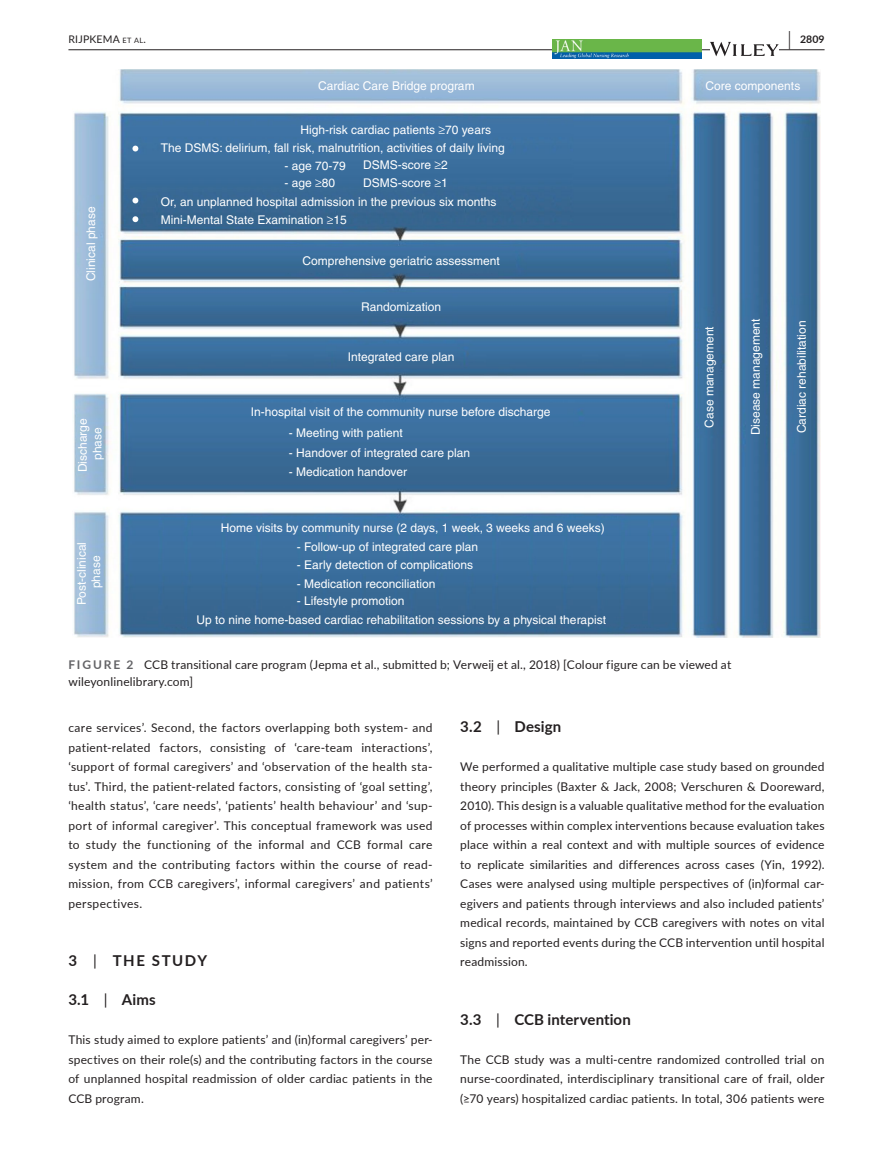
<style>
.page{position:relative;width:893px;height:1174px;background:#fff}
.page>*{position:absolute;margin:0;border:0;box-sizing:border-box;transform-origin:0 0}
.t1{font:700 15px "Lato";letter-spacing:.005em;color:#231f20}
.t2{font:700 15px "Lato";letter-spacing:.105em;color:#231f20}
.t3{font:12px/19.5px "Lato";letter-spacing:.015em;color:#231f20;text-align:justify}
.t4{font:12px/14.4px "Helvetica";color:#fff}
.t5{font:10.5px "Lato";letter-spacing:.02em;color:#231f20}
.t6{font:700 10.5px "Lato";color:#231f20}
.s1{font-size:7.35px}
.s2{font-size:19.5px}
.s3{font-weight:700;color:#636366}
.s4{font-weight:400}
</style>
<div class="page">
<hr style="left:68px;top:49px;width:756px;height:1px;background:#231f20">
<img style="left:553px;top:39px;width:148px;height:20px">
<svg style="left:710px;top:42px;width:69px;height:14px"></svg>
<img style="left:74px;top:69px;width:747px;height:568px">
<svg style="left:132px;top:146px;width:6px;height:5px"></svg>
<svg style="left:132px;top:198px;width:6px;height:5px"></svg>
<svg style="left:132px;top:216px;width:6px;height:6px"></svg>
<p class="t5" style="left:68px;top:31px;width:79px">RIJPKEMA <span class="s1">et al</span>.</p>
<p class="t6" style="left:789px;top:31px;width:37px"><span class="s2">|</span> 2809</p>
<p class="t4" style="left:84px;top:281px;width:76px;rotate:-90deg">Clinical phase</p>
<p class="t4" style="left:76px;top:472px;width:56px;text-align:center;rotate:-90deg">Discharge phase</p>
<p class="t4" style="left:74px;top:605px;width:65px;text-align:center;rotate:-90deg">Post-clinical phase</p>
<p class="t4" style="left:318px;top:79px;width:158px">Cardiac Care Bridge program</p>
<p class="t4" style="left:300px;top:123px;width:192px">High-risk cardiac patients ≥70 years</p>
<p class="t4" style="left:285px;top:159px;width:63px">- age 70-79</p>
<p class="t4" style="left:161px;top:141px;width:346px">The DSMS: delirium, fall risk, malnutrition, activities of daily living</p>
<p class="t4" style="left:363px;top:158px;width:86px">DSMS-score ≥2</p>
<p class="t4" style="left:285px;top:176px;width:52px">- age ≥80</p>
<p class="t4" style="left:363px;top:176px;width:86px">DSMS-score ≥1</p>
<p class="t4" style="left:161px;top:193px;width:337px;line-height:17.9px">Or, an unplanned hospital admission in the previous six months<br>Mini-Mental State Examination ≥15</p>
<p class="t4" style="left:302px;top:253px;width:199px">Comprehensive geriatric assessment</p>
<p class="t4" style="left:361px;top:299px;width:82px">Randomization</p>
<p class="t4" style="left:348px;top:350px;width:108px">Integrated care plan</p>
<p class="t4" style="left:251px;top:405px;width:301px">In-hospital visit of the community nurse before discharge</p>
<p class="t4" style="left:289px;top:425px;width:116px">- Meeting with patient</p>
<p class="t4" style="left:289px;top:445px;width:183px">- Handover of integrated care plan</p>
<p class="t4" style="left:289px;top:465px;width:120px">- Medication handover</p>
<p class="t4" style="left:221px;top:521px;width:386px">Home visits by community nurse (2 days, 1 week, 3 weeks and 6 weeks)</p>
<p class="t4" style="left:297px;top:540px;width:183px">- Follow-up of integrated care plan</p>
<p class="t4" style="left:297px;top:557px;width:178px">- Early detection of complications</p>
<p class="t4" style="left:297px;top:576px;width:140px">- Medication reconciliation</p>
<p class="t4" style="left:196px;top:591px;width:411px;line-height:18.9px;text-indent:100px">- Lifestyle promotion<br>Up to nine home-based cardiac rehabilitation sessions by a physical therapist</p>
<p class="t4" style="left:706px;top:79px;width:96px">Core components</p>
<p class="t4" style="left:702px;top:427px;width:103px;rotate:-90deg">Case management</p>
<p class="t4" style="left:748px;top:435px;width:118px;rotate:-90deg">Disease management</p>
<p class="t4" style="left:794px;top:433px;width:114px;rotate:-90deg">Cardiac rehabilitation</p>
<p class="t3" style="left:68px;top:656px;width:664px;line-height:16.5px"><span class="s3">FIGURE 2</span> CCB transitional care program (Jepma et al., submitted b; Verweij et al., 2018) [Colour figure can be viewed at wileyonlinelibrary.com]</p>
<p class="t3" style="left:68px;top:717px;width:366px">care services’. Second, the factors overlapping both system- and patient-related factors, consisting of ‘care-team interactions’, ‘support of formal caregivers’ and ‘observation of the health sta&shy;tus’. Third, the patient-related factors, consisting of ‘goal setting’, ‘health status’, ‘care needs’, ‘patients’ health behaviour’ and ‘sup&shy;port of informal caregiver’. This conceptual framework was used to study the functioning of the informal and CCB formal care system and the contributing factors within the course of read&shy;mission, from CCB caregivers’, informal caregivers’ and patients’ perspectives.</p>
<p class="t2" style="left:68px;top:950px;width:140px">3 <span class="s4">|</span> THE STUDY</p>
<p class="t1" style="left:68px;top:989px;width:89px">3.1 <span class="s4">|</span> Aims</p>
<p class="t3" style="left:68px;top:1029px;width:366px">This study aimed to explore patients’ and (in)formal caregivers’ per&shy;spectives on their role(s) and the contributing factors in the course of unplanned hospital readmission of older cardiac patients in the CCB program.</p>
<p class="t1" style="left:460px;top:716px;width:102px">3.2 <span class="s4">|</span> Design</p>
<p class="t3" style="left:460px;top:756px;width:366px">We performed a qualitative multiple case study based on grounded theory principles (Baxter &amp; Jack, 2008; Verschuren &amp; Dooreward, 2010). This design is a valuable qualitative method for the evaluation of processes within complex interventions because evaluation takes place within a real context and with multiple sources of evidence to replicate similarities and differences across cases (Yin, 1992).<br>Cases were analysed using multiple perspectives of (in)formal car&shy;egivers and patients through interviews and also included patients’ medical records, maintained by CCB caregivers with notes on vital signs and reported events during the CCB intervention until hospital readmission.</p>
<p class="t1" style="left:460px;top:1008px;width:172px">3.3 <span class="s4">|</span> CCB intervention</p>
<p class="t3" style="left:460px;top:1049px;width:366px">The CCB study was a multi-centre randomized controlled trial on nurse-coordinated, interdisciplinary transitional care of frail, older (≥70 years) hospitalized cardiac patients. In total, 306 patients were</p>
</div>
